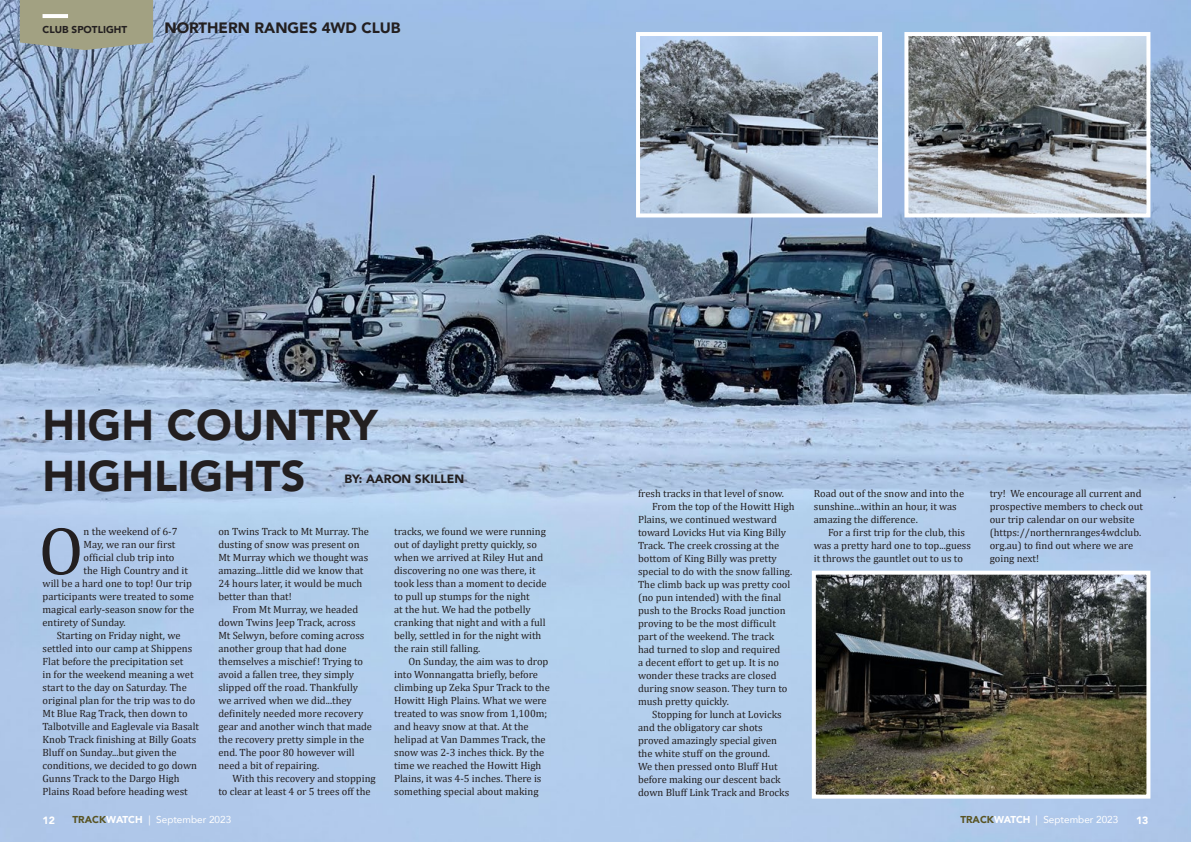
<style>
.page{position:relative;width:1191px;height:842px;background:#fff}
.page>*{position:absolute;margin:0;border:0;box-sizing:border-box;transform-origin:0 0}
.t1{font:69px "Cambria";color:#231f20}
.t2{font:900 43px/51.6px "Avenir";color:#231f20}
.t3{font:900 15px "Avenir";color:#231f20}
.t4{font:900 12px "Avenir";color:#231f20}
.t5{font:10.5px/13px "Cambria";color:#231f20}
.t6{font:900 10.5px "Avenir";color:#fff}
.t7{font:10px "Avenir";color:#fff}
.t8{font:900 10px "Avenir";color:#231f20}
.s1{font-weight:900;color:#595423}
.s2{font-weight:900}
</style>
<div class="page">
<img style="left:0;top:0;width:1191px;height:842px">
<svg style="left:20px;top:0;width:133px;height:50px;background:#a0a186"></svg>
<hr style="left:43px;top:14px;width:25px;height:4px;background:#fff">
<img style="left:817px;top:576px;width:328px;height:218px">
<div style="left:812px;top:571px;width:338px;height:228px;border:4px solid #fff"></div>
<img style="left:909px;top:37px;width:236px;height:175px">
<div style="left:904px;top:32px;width:246px;height:185px;border:4px solid #fff"></div>
<img style="left:641px;top:37px;width:236px;height:175px">
<div style="left:636px;top:32px;width:246px;height:185px;border:4px solid #fff"></div>
<p class="t8" style="left:43px;top:21px;width:86px">CLUB SPOTLIGHT</p>
<h3 class="t3" style="left:164px;top:15px;width:238px">NORTHERN RANGES 4WD CLUB</h3>
<h2 class="t2" style="left:43px;top:398px;width:337px">HIGH COUNTRY<br>HIGHLIGHTS</h2>
<p class="t4" style="left:344px;top:468px;width:121px">BY: AARON SKILLEN</p>
<h1 class="t1" style="left:39px;top:510px;width:47px">O</h1>
<p class="t5" style="left:84px;top:525px;width:95px">n the weekend of 6-7</p>
<p class="t5" style="left:84px;top:538px;width:93px">May, we ran our first</p>
<p class="t5" style="left:84px;top:551px;width:92px">official club trip into</p>
<p class="t5" style="left:84px;top:564px;width:106px">the High Country and it</p>
<p class="t5" style="left:43px;top:577px;width:151px">will be a hard one to top! Our trip</p>
<p class="t5" style="left:43px;top:590px;width:153px">participants were treated to some</p>
<p class="t5" style="left:43px;top:603px;width:153px">magical early-season snow for the</p>
<p class="t5" style="left:43px;top:616px;width:85px">entirety of Sunday.</p>
<p class="t5" style="left:57px;top:629px;width:125px">Starting on Friday night, we</p>
<p class="t5" style="left:43px;top:642px;width:151px">settled into our camp at Shippens</p>
<p class="t5" style="left:43px;top:655px;width:142px">Flat before the precipitation set</p>
<p class="t5" style="left:43px;top:668px;width:153px">in for the weekend meaning a wet</p>
<p class="t5" style="left:43px;top:681px;width:146px">start to the day on Saturday. The</p>
<p class="t5" style="left:43px;top:694px;width:154px">original plan for the trip was to do</p>
<p class="t5" style="left:43px;top:707px;width:147px">Mt Blue Rag Track, then down to</p>
<p class="t5" style="left:43px;top:720px;width:158px">Talbotville and Eaglevale via Basalt</p>
<p class="t5" style="left:43px;top:733px;width:155px">Knob Track finishing at Billy Goats</p>
<p class="t5" style="left:43px;top:746px;width:136px">Bluff on Sunday...but given the</p>
<p class="t5" style="left:43px;top:759px;width:156px">conditions, we decided to go down</p>
<p class="t5" style="left:43px;top:772px;width:138px">Gunns Track to the Dargo High</p>
<p class="t5" style="left:43px;top:785px;width:147px">Plains Road before heading west</p>
<p class="t5" style="left:218px;top:525px;width:152px">on Twins Track to Mt Murray. The dusting of snow was present on<br>Mt Murray which we thought was amazing...little did we know that<br>24 hours later, it would be much better than that!</p>
<p class="t5" style="left:218px;top:603px;width:155px;text-indent:14px">From Mt Murray, we headed down Twins Jeep Track, across<br>Mt Selwyn, before coming across another group that had done themselves a mischief! Trying to avoid a fallen tree, they simply slipped off the road. Thankfully we arrived when we did...they definitely needed more recovery gear and another winch that made the recovery pretty simple in the end. The poor 80 however will need a bit of repairing.</p>
<p class="t5" style="left:218px;top:772px;width:159px;text-indent:14px">With this recovery and stopping to clear at least 4 or 5 trees off the</p>
<p class="t5" style="left:394px;top:525px;width:154px">tracks, we found we were running out of daylight pretty quickly, so when we arrived at Riley Hut and discovering no one was there, it took less than a moment to decide to pull up stumps for the night<br>at the hut. We had the potbelly cranking that night and with a full belly, settled in for the night with the rain still falling.</p>
<p class="t5" style="left:394px;top:655px;width:157px;text-indent:14px">On Sunday, the aim was to drop into Wonnangatta briefly, before climbing up Zeka Spur Track to the<br>Howitt High Plains. What we were treated to was snow from 1,100m; and heavy snow at that. At the helipad at Van Dammes Track, the snow was 2-3 inches thick. By the time we reached the Howitt High<br>Plains, it was 4-5 inches. There is something special about making</p>
<p class="t5" style="left:638px;top:487px;width:147px">fresh tracks in that level of snow.</p>
<p class="t5" style="left:652px;top:500px;width:144px">From the top of the Howitt High</p>
<p class="t5" style="left:638px;top:513px;width:140px">Plains, we continued westward</p>
<p class="t5" style="left:638px;top:526px;width:150px">toward Lovicks Hut via King Billy</p>
<p class="t5" style="left:638px;top:539px;width:143px">Track. The creek crossing at the</p>
<p class="t5" style="left:638px;top:552px;width:140px">bottom of King Billy was pretty</p>
<p class="t5" style="left:638px;top:565px;width:156px">special to do with the snow falling.</p>
<p class="t5" style="left:638px;top:578px;width:154px">The climb back up was pretty cool</p>
<p class="t5" style="left:638px;top:591px;width:145px">(no pun intended) with the final</p>
<p class="t5" style="left:638px;top:604px;width:149px">push to the Brocks Road junction</p>
<p class="t5" style="left:638px;top:617px;width:139px">proving to be the most difficult</p>
<p class="t5" style="left:638px;top:630px;width:138px">part of the weekend. The track</p>
<p class="t5" style="left:638px;top:643px;width:144px">had turned to slop and required</p>
<p class="t5" style="left:638px;top:656px;width:143px">a decent effort to get up. It is no</p>
<p class="t5" style="left:638px;top:669px;width:140px">wonder these tracks are closed</p>
<p class="t5" style="left:638px;top:682px;width:151px">during snow season. They turn to</p>
<p class="t5" style="left:638px;top:695px;width:92px">mush pretty quickly.</p>
<p class="t5" style="left:652px;top:708px;width:131px">Stopping for lunch at Lovicks</p>
<p class="t5" style="left:638px;top:721px;width:126px">and the obligatory car shots</p>
<p class="t5" style="left:638px;top:734px;width:140px">proved amazingly special given</p>
<p class="t5" style="left:638px;top:747px;width:134px">the white stuff on the ground.</p>
<p class="t5" style="left:638px;top:760px;width:141px">We then pressed onto Bluff Hut</p>
<p class="t5" style="left:638px;top:773px;width:144px">before making our descent back</p>
<p class="t5" style="left:638px;top:786px;width:153px">down Bluff Link Track and Brocks</p>
<p class="t5" style="left:814px;top:487px;width:152px">Road out of the snow and into the sunshine...within an hour, it was amazing the difference.</p>
<p class="t5" style="left:814px;top:526px;width:159px;text-indent:14px">For a first trip for the club, this was a pretty hard one to top...guess it throws the gauntlet out to us to</p>
<p class="t5" style="left:989px;top:487px;width:155px">try! We encourage all current and prospective members to check out our trip calendar on our website (https://northernranges4wdclub. org.au) to find out where we are going next!</p>
<p class="t6" style="left:43px;top:811px;width:14px">12</p>
<p class="t7" style="left:73px;top:812px;width:160px"><span class="s1">TRACK</span><span class="s2">WATCH</span> | September 2023</p>
<p class="t7" style="left:960px;top:812px;width:159px"><span class="s1">TRACK</span><span class="s2">WATCH</span> | September 2023</p>
<p class="t6" style="left:1136px;top:811px;width:14px">13</p>
</div>
